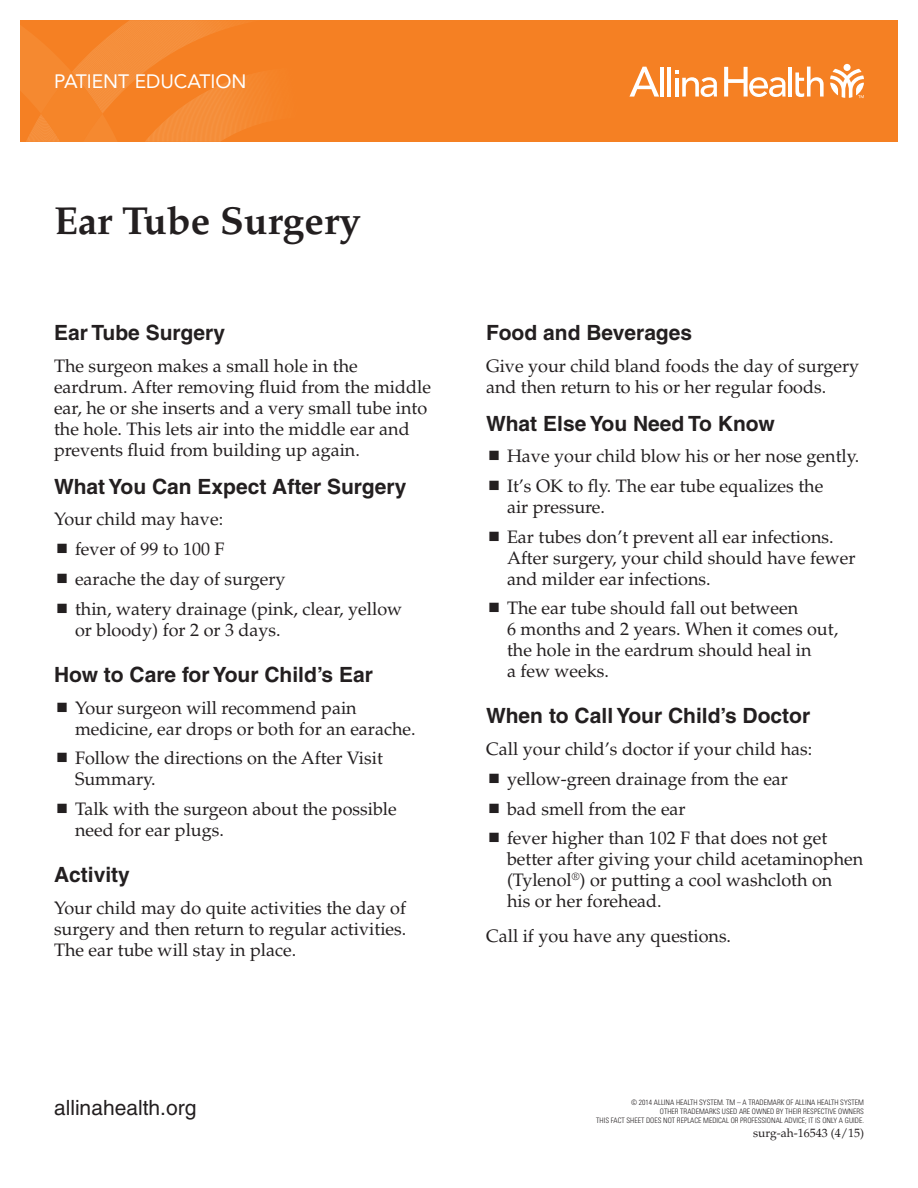
<style>
.page{position:relative;width:918px;height:1188px;background:#fff}
.page>*{position:absolute;margin:0;border:0;box-sizing:border-box;transform-origin:0 0}
.t1{font:700 39px "Palatino";color:#231f20}
.Headline{font:700 21px "Helvetica";color:#231f20}
.Headline_after_bulle{font:700 21px "Helvetica";color:#231f20}
.t2{font:21px "Helvetica";color:#231f20}
.Kicker{font:19.2px "Avenir LT Std";color:#fff}
.Body_copy{font:18px/21px "Palatino";color:#231f20}
.Body_copy_before_bul{font:18px "Palatino";color:#231f20}
.Body_copy_after_bull{font:18px "Palatino";color:#231f20}
.t3{font:12px "Palatino";color:#231f20}
.t4{font:300 condensed 7.5px "Univers";color:#231f20}
</style>
<div class="page">
<div style="left:20px;top:20px;width:878px;height:122px;background:#f58023"></div>
<svg style="left:20px;top:20px;width:249px;height:122px"></svg>
<svg style="left:830px;top:69px;width:34px;height:29px"></svg>
<div style="left:844px;top:64px;width:7px;height:7px;background:#fff;border-radius:50%"></div>
<hr style="left:660px;top:67px;width:4px;height:30px;background:#fff">
<hr style="left:667px;top:67px;width:4px;height:30px;background:#fff">
<hr style="left:789px;top:67px;width:3px;height:30px;background:#fff">
<svg style="left:795px;top:67px;width:29px;height:30px"></svg>
<svg style="left:675px;top:71px;width:42px;height:26px"></svg>
<svg style="left:629px;top:67px;width:30px;height:30px"></svg>
<svg style="left:724px;top:67px;width:62px;height:30px"></svg>
<p class="Kicker" style="left:54px;top:70px;width:194px">PATIENT EDUCATION</p>
<p class="t1" style="left:54px;top:198px;width:309px">Ear Tube Surgery</p>
<p class="Headline" style="left:54px;top:320px;width:173px">Ear Tube Surgery</p>
<p class="Body_copy" style="left:54px;top:356px;width:379px">The surgeon makes a small hole in the eardrum. After removing fluid from the middle ear, he or she inserts and a very small tube into the hole. This lets air into the middle ear and prevents fluid from building up again.</p>
<p class="Headline" style="left:54px;top:473px;width:354px">What You Can Expect After Surgery</p>
<p class="Body_copy_before_bul" style="left:54px;top:509px;width:171px">Your child may have:</p>
<p class="Body_copy" style="left:75px;top:539px;width:151px">fever of 99 to 100 F</p>
<p class="Body_copy" style="left:75px;top:569px;width:212px">earache the day of surgery</p>
<p class="Body_copy" style="left:75px;top:598px;width:329px">thin, watery drainage (pink, clear, yellow or bloody) for 2 or 3 days.</p>
<p class="Headline_after_bulle" style="left:54px;top:662px;width:320px">How to Care for Your Child’s Ear</p>
<p class="Body_copy" style="left:75px;top:697px;width:342px">Your surgeon will recommend pain medicine, ear drops or both for an earache.</p>
<p class="Body_copy" style="left:75px;top:748px;width:309px">Follow the directions on the After Visit<br>Summary.</p>
<p class="Body_copy" style="left:75px;top:799px;width:323px">Talk with the surgeon about the possible need for ear plugs.</p>
<p class="Headline_after_bulle" style="left:54px;top:862px;width:77px">Activity</p>
<p class="Body_copy" style="left:54px;top:897px;width:354px;text-align:justify">Your child may do quite activities the day of surgery and then return to regular activities.<br>The ear tube will stay in place.</p>
<p class="Headline" style="left:486px;top:320px;width:208px">Food and Beverages</p>
<p class="Body_copy" style="left:486px;top:356px;width:375px">Give your child bland foods the day of surgery and then return to his or her regular foods.</p>
<p class="Headline" style="left:486px;top:410px;width:290px">What Else You Need To Know</p>
<p class="Body_copy" style="left:507px;top:446px;width:354px">Have your child blow his or her nose gently.</p>
<p class="Body_copy" style="left:507px;top:476px;width:318px">It’s OK to fly. The ear tube equalizes the air pressure.</p>
<p class="Body_copy" style="left:507px;top:526px;width:350px">Ear tubes don’t prevent all ear infections.<br>After surgery, your child should have fewer and milder ear infections.</p>
<p class="Body_copy" style="left:507px;top:598px;width:333px">The ear tube should fall out between<br>6 months and 2 years. When it comes out, the hole in the eardrum should heal in<br>a few weeks.</p>
<p class="Headline_after_bulle" style="left:486px;top:703px;width:326px">When to Call Your Child’s Doctor</p>
<p class="Body_copy_before_bul" style="left:486px;top:738px;width:328px">Call your child’s doctor if your child has:</p>
<p class="Body_copy" style="left:507px;top:769px;width:283px">yellow-green drainage from the ear</p>
<p class="Body_copy" style="left:507px;top:799px;width:180px">bad smell from the ear</p>
<p class="Body_copy" style="left:507px;top:828px;width:358px">fever higher than 102 F that does not get better after giving your child acetaminophen (Tylenol<sup>®</sup>) or putting a cool washcloth on<br>his or her forehead.</p>
<p class="Body_copy_after_bull" style="left:486px;top:926px;width:247px">Call if you have any questions.</p>
<p class="t2" style="left:54px;top:1095px;width:144px">allinahealth.org</p>
<p class="t4" style="left:631px;top:1097px;width:234px">© 2014 ALLINA HEALTH SYSTEM. TM – A TRADEMARK OF ALLINA HEALTH SYSTEM</p>
<p class="t4" style="left:660px;top:1106px;width:206px">OTHER TRADEMARKS USED ARE OWNED BY THEIR RESPECTIVE OWNERS</p>
<p class="t4" style="left:596px;top:1115px;width:269px">THIS FACT SHEET DOES NOT REPLACE MEDICAL OR PROFESSIONAL ADVICE; IT IS ONLY A GUIDE.</p>
<p class="t3" style="left:753px;top:1126px;width:112px">surg-ah-16543 (4/15)</p>
</div>
